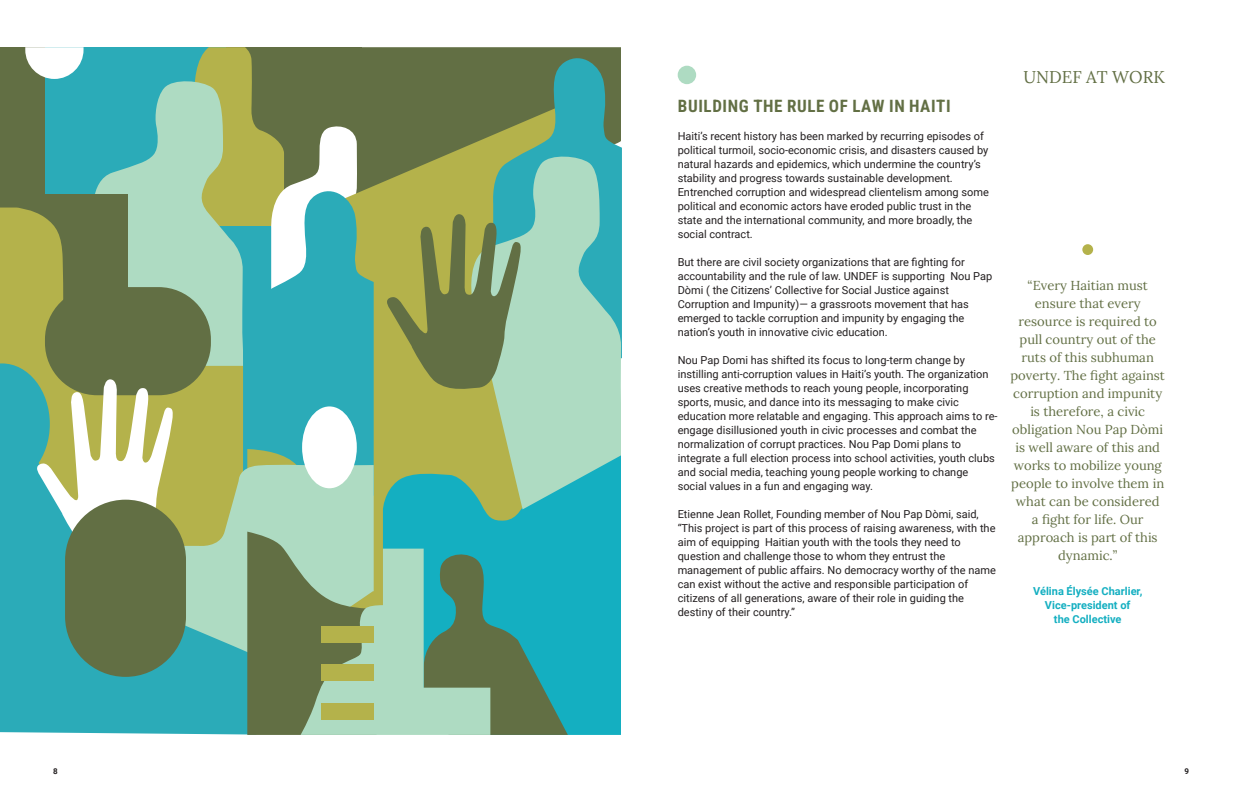
<style>
.page{position:relative;width:1242px;height:810px;background:#fff}
.page>*{position:absolute;margin:0;border:0;box-sizing:border-box;transform-origin:0 0}
.Subtitle_2{font:17px "Roboto Condensed";letter-spacing:.035em;color:#626f44}
.t1{font:17px "Lora";color:#626f44}
.t2{font:13px/18px "Lora";color:#626f44;text-align:center}
.Body_text{font:11px/14px "Roboto";color:#231f20}
.subhead_blue{font:700 11px/14px "Roboto";color:#14afc1;text-align:center}
.t3{font:700 8px "Roboto";color:#231f20}
</style>
<div class="page">
<div style="left:678px;top:66px;width:18px;height:18px;background:#aedbc2;border-radius:50%"></div>
<div style="left:1082px;top:244px;width:11px;height:11px;background:#b4b24b;border-radius:50%"></div>
<div style="left:10px;top:47px;width:216px;height:225px;background:#2babb8"></div>
<svg style="left:357px;top:47px;width:264px;height:58px;fill:#626f44"></svg>
<svg style="left:195px;top:47px;width:162px;height:137px"></svg>
<svg style="left:290px;top:105px;width:177px;height:344px;fill:#b4b24b"></svg>
<svg style="left:95px;top:78px;width:150px;height:130px"></svg>
<div style="left:14px;top:194px;width:114px;height:149px;background:#626f44"></div>
<div style="left:0;top:47px;width:45px;height:188px;background:#626f44"></div>
<div style="left:0;top:576px;width:247px;height:159px;background:#2babb8"></div>
<svg style="left:0;top:208px;width:241px;height:368px"></svg>
<svg style="left:241px;top:184px;width:133px;height:280px;fill:#2babb8"></svg>
<div style="left:45px;top:287px;width:166px;height:108px;background:#626f44;border-radius:52px"></div>
<svg style="left:247px;top:449px;width:136px;height:83px;fill:#b4b24b"></svg>
<svg style="left:165px;top:464px;width:209px;height:199px;fill:#aedbc2"></svg>
<div style="left:65px;top:500px;width:121px;height:177px;background:#626f44;border-radius:60px"></div>
<svg style="left:0;top:363px;width:174px;height:197px"></svg>
<div style="left:302px;top:406px;width:55px;height:82px;background:#fff;border-radius:50%"></div>
<svg style="left:25px;top:47px;width:59px;height:32px"></svg>
<svg style="left:383px;top:449px;width:238px;height:286px;fill:#14afc1"></svg>
<svg style="left:247px;top:532px;width:321px;height:203px"></svg>
<div style="left:321px;top:626px;width:53px;height:17px;background:#b4b24b"></div>
<div style="left:321px;top:665px;width:53px;height:16px;background:#b4b24b"></div>
<div style="left:321px;top:703px;width:53px;height:16px;background:#b4b24b"></div>
<svg style="left:467px;top:392px;width:154px;height:117px;fill:#aedbc2"></svg>
<svg style="left:384px;top:51px;width:238px;height:341px"></svg>
<p class="Subtitle_2" style="left:678px;top:94px;width:274px">BUILDING THE RULE OF LAW IN HAITI</p>
<p class="Body_text" style="left:678px;top:129px;width:313px">Haiti’s recent history has been marked by recurring episodes of political turmoil, socio-economic crisis, and disasters caused by natural hazards and epidemics, which undermine the country’s stability and progress towards sustainable development.<br>Entrenched corruption and widespread clientelism among some political and economic actors have eroded public trust in the state and the international community, and more broadly, the social contract.</p>
<p class="Body_text" style="left:678px;top:255px;width:316px">But there are civil society organizations that are fighting for accountability and the rule of law. UNDEF is supporting Nou Pap Dòmi ( the Citizens’ Collective for Social Justice against Corruption and Impunity)— a grassroots movement that has emerged to tackle corruption and impunity by engaging the nation’s youth in innovative civic education.</p>
<p class="Body_text" style="left:678px;top:353px;width:321px">Nou Pap Domi has shifted its focus to long-term change by instilling anti-corruption values in Haiti’s youth. The organization uses creative methods to reach young people, incorporating sports, music, and dance into its messaging to make civic education more relatable and engaging. This approach aims to re&shy;engage disillusioned youth in civic processes and combat the normalization of corrupt practices. Nou Pap Domi plans to integrate a full election process into school activities, youth clubs and social media, teaching young people working to change social values in a fun and engaging way.</p>
<p class="Body_text" style="left:678px;top:507px;width:320px">Etienne Jean Rollet, Founding member of Nou Pap Dòmi, said, “This project is part of this process of raising awareness, with the aim of equipping Haitian youth with the tools they need to question and challenge those to whom they entrust the management of public affairs. No democracy worthy of the name can exist without the active and responsible participation of citizens of all generations, aware of their role in guiding the destiny of their country.”</p>
<p class="t1" style="left:1024px;top:64px;width:143px">UNDEF AT WORK</p>
<p class="t2" style="left:1011px;top:275px;width:156px">“Every Haitian must ensure that every resource is required to pull country out of the ruts of this subhuman poverty. The fight against corruption and impunity is therefore, a civic obligation Nou Pap Dòmi is well aware of this and works to mobilize young people to involve them in what can be considered<br>a fight for life. Our approach is part of this dynamic.”</p>
<p class="subhead_blue" style="left:1033px;top:583px;width:111px">Vélina Élysée Charlier,<br>Vice-president of<br>the Collective</p>
<p class="t3" style="left:53px;top:766px;width:6px">8</p>
<p class="t3" style="left:1184px;top:766px;width:6px">9</p>
</div>
